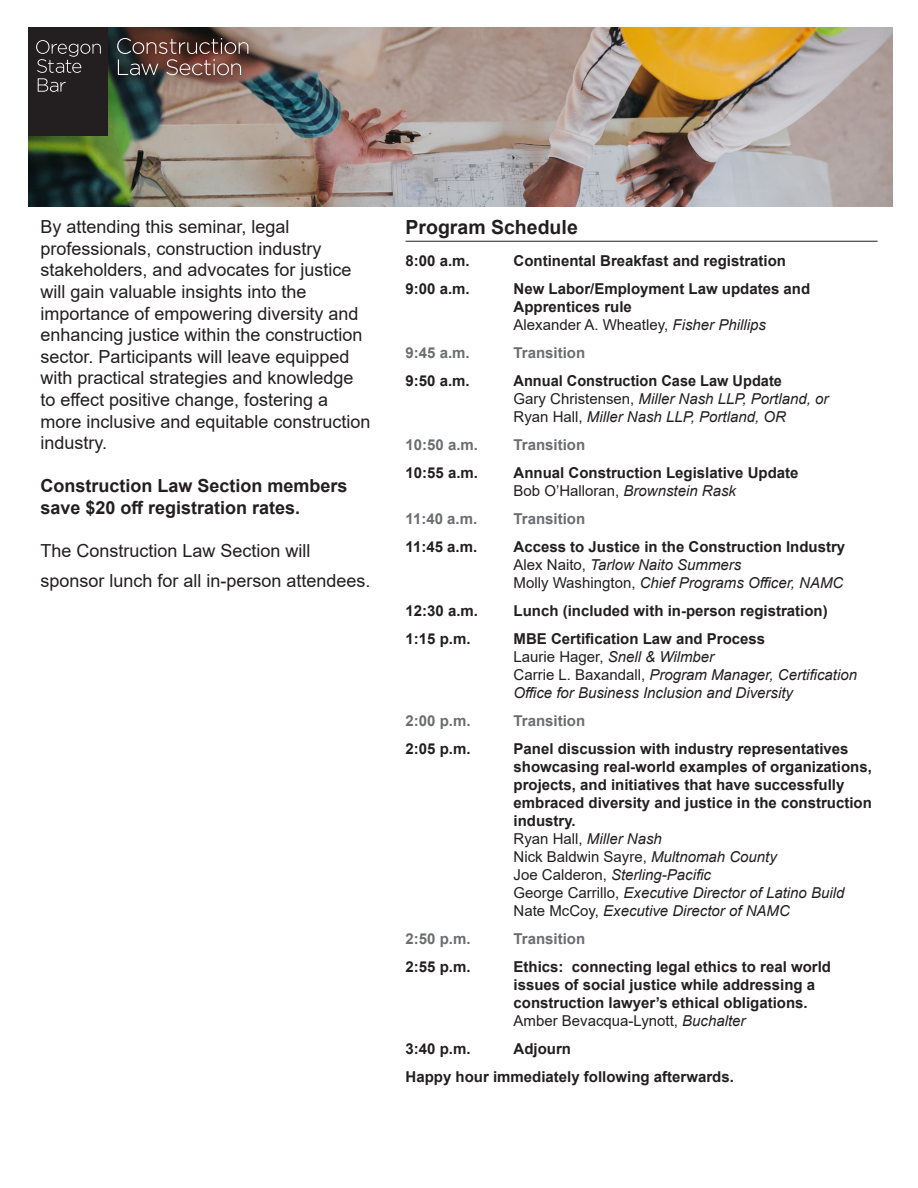
<style>
.page{position:relative;width:918px;height:1188px;background:#fff}
.page>*{position:absolute;margin:0;border:0;box-sizing:border-box;transform-origin:0 0}
.date_with_line{font:700 19.5px "Arial";color:#231f20}
.t1{font:18px/21.6px "Arial";color:#231f20}
.t2{font:700 18px/21.6px "Arial";color:#231f20}
.Agenda_item{font:700 15px/18px "Arial";color:#231f20}
.Agenda_item-2{font:italic 15px/18px "Arial";color:#231f20}
.Agenda_item-3{font:700 15px "Arial";color:#6c6d70}
.s1{font-weight:400}
.s2{font-weight:400;font-style:italic}
.s3{font-weight:700;font-style:normal}
.s4{font-style:normal}
</style>
<div class="page">
<img style="left:28px;top:27px;width:864px;height:180px">
<hr style="left:406px;top:241px;width:472px;height:1px;background:#231f20">
<div style="left:28px;top:27px;width:80px;height:108px;background:#231f20"></div>
<svg style="left:36px;top:40px;width:65px;height:52px"></svg>
<div style="left:105px;top:26px;width:156px;height:62px;background:#3b140c;opacity:.7"></div>
<svg style="left:117px;top:38px;width:131px;height:37px;background:#694e48"></svg>
<p class="t1" style="left:40px;top:216px;width:332px">By attending this seminar, legal professionals, construction industry stakeholders, and advocates for justice will gain valuable insights into the importance of empowering diversity and enhancing justice within the construction sector. Participants will leave equipped with practical strategies and knowledge to effect positive change, fostering a more inclusive and equitable construction industry.</p>
<p class="t2" style="left:40px;top:475px;width:309px">Construction Law Section members save $20 off registration rates.</p>
<p class="t1" style="left:40px;top:536px;width:332px;line-height:30px">The Construction Law Section will sponsor lunch for all in-person attendees.</p>
<p class="date_with_line" style="left:406px;top:214px;width:174px">Program Schedule</p>
<p class="Agenda_item" style="left:406px;top:252px;width:66px">8:00 a.m.</p>
<p class="Agenda_item" style="left:514px;top:252px;width:274px">Continental Breakfast and registration</p>
<p class="Agenda_item" style="left:406px;top:280px;width:66px">9:00 a.m.</p>
<p class="Agenda_item" style="left:514px;top:280px;width:298px">New Labor/Employment Law updates and<br>Apprentices rule<br><span class="s1">Alexander A. Wheatley,</span> <span class="s2">Fisher Phillips</span></p>
<p class="Agenda_item-3" style="left:406px;top:342px;width:66px">9:45 a.m.</p>
<p class="Agenda_item-3" style="left:514px;top:342px;width:73px">Transition</p>
<p class="Agenda_item" style="left:406px;top:372px;width:66px">9:50 a.m.</p>
<p class="Agenda_item-2" style="left:514px;top:372px;width:316px"><span class="s3">Annual Construction Case Law Update<br></span><span class="s4">Gary Christensen,</span> Miller Nash LLP, Portland, or<br><span class="s4">Ryan Hall,</span> Miller Nash LLP, Portland, OR</p>
<p class="Agenda_item-3" style="left:406px;top:434px;width:74px">10:50 a.m.</p>
<p class="Agenda_item-3" style="left:514px;top:434px;width:73px">Transition</p>
<p class="Agenda_item" style="left:406px;top:464px;width:74px">10:55 a.m.</p>
<p class="Agenda_item" style="left:514px;top:464px;width:287px">Annual Construction Legislative Update<br><span class="s1">Bob O’Halloran,</span> <span class="s2">Brownstein Rask</span></p>
<p class="Agenda_item-3" style="left:406px;top:508px;width:73px">11:40 a.m.</p>
<p class="Agenda_item-3" style="left:514px;top:508px;width:73px">Transition</p>
<p class="Agenda_item" style="left:406px;top:538px;width:73px">11:45 a.m.</p>
<p class="Agenda_item-2" style="left:514px;top:538px;width:333px"><span class="s3">Access to Justice in the Construction Industry<br></span><span class="s4">Alex Naito,</span> Tarlow Naito Summers<br><span class="s4">Molly Washington,</span> Chief Programs Officer, NAMC</p>
<p class="Agenda_item" style="left:406px;top:602px;width:74px">12:30 a.m.</p>
<p class="Agenda_item" style="left:514px;top:602px;width:316px">Lunch (included with in-person registration)</p>
<p class="Agenda_item" style="left:406px;top:630px;width:67px">1:15 p.m.</p>
<p class="Agenda_item-2" style="left:514px;top:630px;width:345px"><span class="s3">MBE Certification Law and Process<br></span><span class="s4">Laurie Hager,</span> Snell &amp; Wilmber<br><span class="s4">Carrie L. Baxandall,</span> Program Manager, Certification Office for Business Inclusion and Diversity</p>
<p class="Agenda_item-3" style="left:406px;top:710px;width:67px">2:00 p.m.</p>
<p class="Agenda_item-3" style="left:514px;top:710px;width:73px">Transition</p>
<p class="Agenda_item" style="left:406px;top:740px;width:67px">2:05 p.m.</p>
<p class="Agenda_item" style="left:514px;top:740px;width:360px">Panel discussion with industry representatives showcasing real-world examples of organizations, projects, and initiatives that have successfully embraced diversity and justice in the construction industry.<br><span class="s1">Ryan Hall,</span> <span class="s2">Miller Nash<br></span><span class="s1">Nick Baldwin Sayre,</span> <span class="s2">Multnomah County<br></span><span class="s1">Joe Calderon,</span> <span class="s2">Sterling-Pacific<br></span><span class="s1">George Carrillo,</span> <span class="s2">Executive Director of Latino Build </span><span class="s1">Nate McCoy,</span> <span class="s2">Executive Director of NAMC</span></p>
<p class="Agenda_item-3" style="left:406px;top:928px;width:67px">2:50 p.m.</p>
<p class="Agenda_item-3" style="left:514px;top:928px;width:73px">Transition</p>
<p class="Agenda_item" style="left:406px;top:958px;width:67px">2:55 p.m.</p>
<p class="Agenda_item" style="left:514px;top:958px;width:319px">Ethics: connecting legal ethics to real world issues of social justice while addressing a construction lawyer’s ethical obligations.<br><span class="s1">Amber Bevacqua-Lynott,</span> <span class="s2">Buchalter</span></p>
<p class="Agenda_item" style="left:406px;top:1040px;width:67px">3:40 p.m.</p>
<p class="Agenda_item" style="left:514px;top:1040px;width:59px">Adjourn</p>
<p class="Agenda_item" style="left:406px;top:1068px;width:330px">Happy hour immediately following afterwards.</p>
</div>
